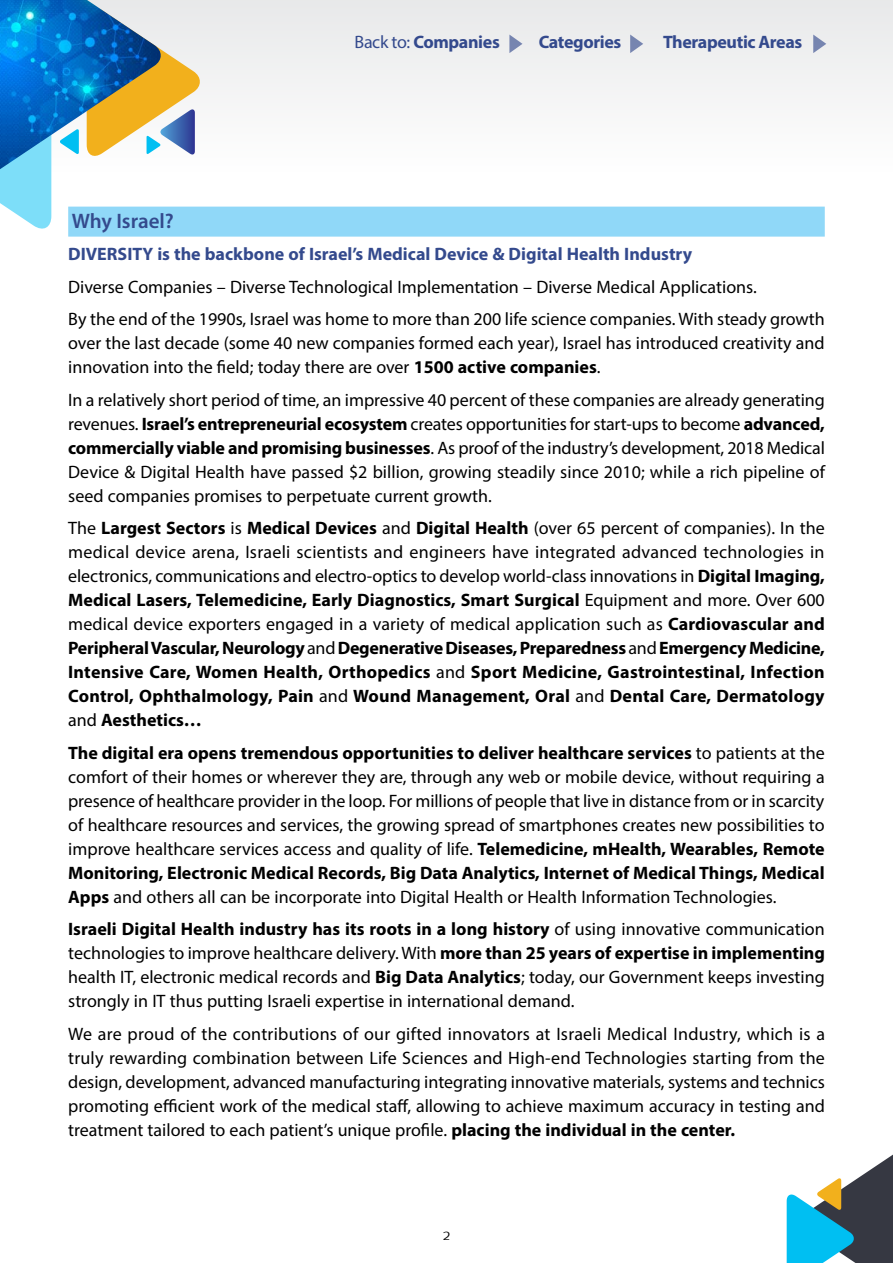
<style>
.page{position:relative;width:893px;height:1263px;background:#fff}
.page>*{position:absolute;margin:0;border:0;box-sizing:border-box;transform-origin:0 0}
.t1{font:600 21px "Myriad Pro";color:#344a8d}
.t2{font:18px/24px "Myriad Pro";color:#000;text-align:justify}
.t3{font:700 18px/24px "Myriad Pro";letter-spacing:.01em;color:#000;text-align:justify}
.t4{font:700 18px "Myriad Pro";color:#344a8d}
.t5{font:700 18px "Myriad Pro";letter-spacing:-.02em;color:#344a8d}
.t6{font:12px "Fb Typograph Heb Eng";color:#000}
.s1{font-weight:400}
.s2{font-weight:700}
</style>
<div class="page">
<div style="left:0;top:0;width:893px;height:172px;background:#f3f3f4"></div>
<svg style="left:813px;top:35px;width:13px;height:18px"></svg>
<svg style="left:630px;top:35px;width:13px;height:18px"></svg>
<svg style="left:509px;top:35px;width:13px;height:18px"></svg>
<svg style="left:0;top:172px;width:51px;height:57px"></svg>
<svg style="left:162px;top:4px;width:40px;height:151px"></svg>
<img style="left:0;top:0;width:162px;height:172px">
<svg style="left:787px;top:1154px;width:106px;height:109px"></svg>
<div style="left:68px;top:207px;width:757px;height:30px;background:#90d8f8"></div>
<p class="t5" style="left:355px;top:30px;width:147px"><span class="s1">Back to:</span> Companies</p>
<p class="t5" style="left:539px;top:30px;width:84px">Categories</p>
<p class="t5" style="left:663px;top:30px;width:141px">Therapeutic Areas</p>
<p class="t1" style="left:72px;top:207px;width:104px">Why Israel?</p>
<p class="t4" style="left:68px;top:243px;width:625px">DIVERSITY is the backbone of Israel’s Medical Device &amp; Digital Health Industry</p>
<p class="t2" style="left:68px;top:270px;width:758px;line-height:32.5px">Diverse Companies – Diverse Technological Implementation – Diverse Medical Applications.<br>By the end of the 1990s, Israel was home to more than 200 life science companies. With steady growth</p>
<p class="t2" style="left:68px;top:331px;width:758px">over the last decade (some 40 new companies formed each year), Israel has introduced creativity and innovation into the field; today there are over <span class="s2">1500 active companies</span>.</p>
<p class="t2" style="left:68px;top:388px;width:758px">In a relatively short period of time, an impressive 40 percent of these companies are already generating revenues. <span class="s2">Israel’s entrepreneurial ecosystem</span> creates opportunities for start-ups to become <span class="s2">advanced, commercially viable and promising businesses</span>. As proof of the industry’s development, 2018 Medical Device &amp; Digital Health have passed $2 billion, growing steadily since 2010; while a rich pipeline of seed companies promises to perpetuate current growth.</p>
<p class="t3" style="left:68px;top:516px;width:758px"><span class="s1">The</span> Largest Sectors <span class="s1">is</span> Medical Devices <span class="s1">and</span> Digital Health <span class="s1">(over 65 percent of companies). In the medical device arena, Israeli scientists and engineers have integrated advanced technologies in electronics, communications and electro-optics to develop world-class innovations in</span> Digital Imaging, Medical Lasers, Telemedicine, Early Diagnostics, Smart Surgical <span class="s1">Equipment and more. Over 600 medical device exporters engaged in a variety of medical application such as</span> Cardiovascular and Peripheral Vascular, Neurology <span class="s1">and</span> Degenerative Diseases, Preparedness <span class="s1">and</span> Emergency Medicine, Intensive Care, Women Health, Orthopedics <span class="s1">and</span> Sport Medicine, Gastrointestinal, Infection Control, Ophthalmology, Pain <span class="s1">and</span> Wound Management, Oral <span class="s1">and</span> Dental Care, Dermatology <span class="s1">and</span> Aesthetics…</p>
<p class="t2" style="left:68px;top:740px;width:758px"><span class="s2">The digital era opens tremendous opportunities to deliver healthcare services</span> to patients at the comfort of their homes or wherever they are, through any web or mobile device, without requiring a presence of healthcare provider in the loop. For millions of people that live in distance from or in scarcity of healthcare resources and services, the growing spread of smartphones creates new possibilities to improve healthcare services access and quality of life. <span class="s2">Telemedicine, mHealth, Wearables, Remote Monitoring, Electronic Medical Records, Big Data Analytics, Internet of Medical Things, Medical Apps</span> and others all can be incorporate into Digital Health or Health Information Technologies.</p>
<p class="t2" style="left:68px;top:917px;width:758px"><span class="s2">Israeli Digital Health industry has its roots in a long history</span> of using innovative communication technologies to improve healthcare delivery. With <span class="s2">more than 25 years of expertise in implementing </span>health IT, electronic medical records and <span class="s2">Big Data Analytics</span>; today, our Government keeps investing strongly in IT thus putting Israeli expertise in international demand.</p>
<p class="t2" style="left:68px;top:1021px;width:758px">We are proud of the contributions of our gifted innovators at Israeli Medical Industry, which is a truly rewarding combination between Life Sciences and High-end Technologies starting from the design, development, advanced manufacturing integrating innovative materials, systems and technics promoting efficient work of the medical staff, allowing to achieve maximum accuracy in testing and treatment tailored to each patient’s unique profile. <span class="s2">placing the individual in the center.</span></p>
<p class="t6" style="left:442px;top:1228px;width:10px">2</p>
</div>
